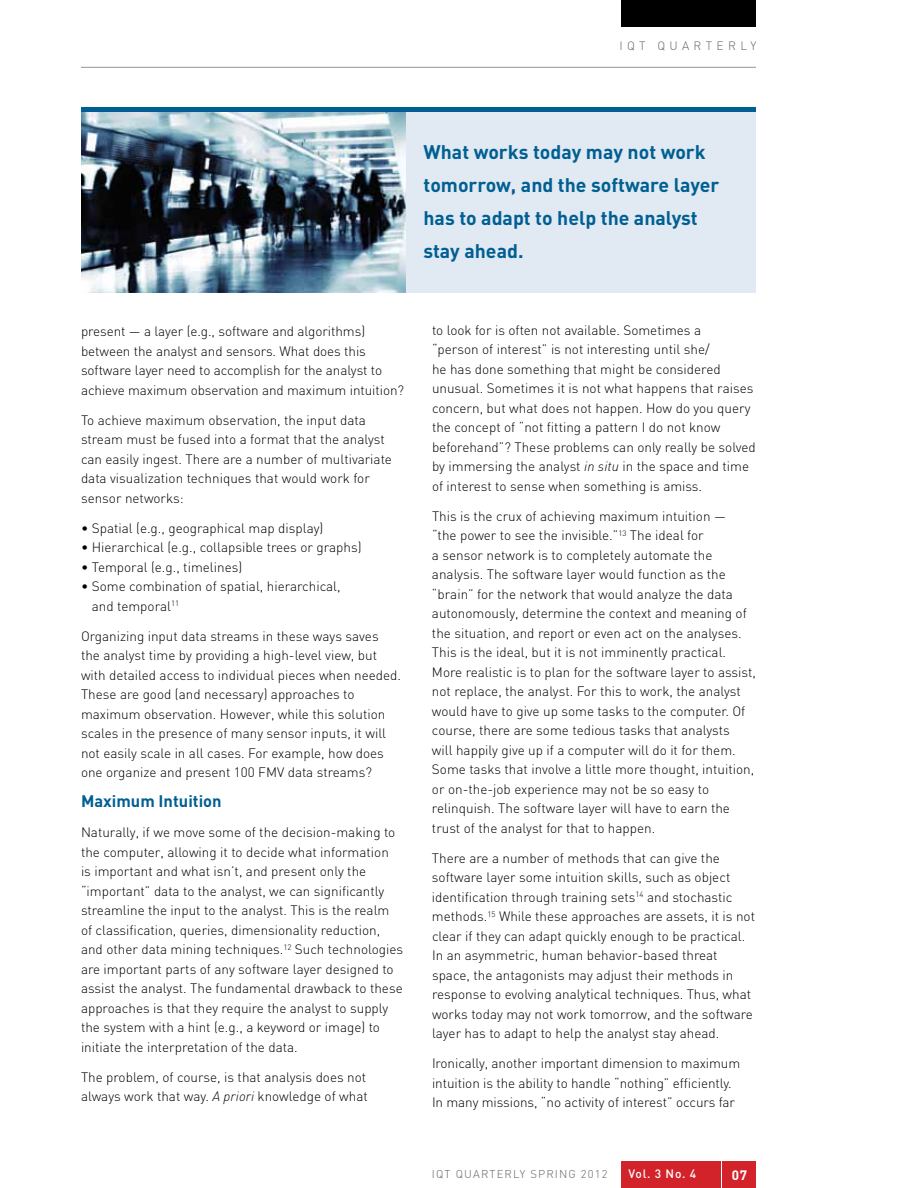
<style>
.page{position:relative;width:918px;height:1188px;background:#fff}
.page>*{position:absolute;margin:0;border:0;box-sizing:border-box;transform-origin:0 0}
.t1{font:700 19.5px/33px "DIN";color:#005f92}
.t2{font:700 16.5px "DIN";color:#005f92}
.t3{font:300 13.5px/19.5px "DIN";color:#000}
.t4{font:700 13.5px "DIN";color:#fff}
.t5{font:300 12px "DIN";letter-spacing:.36em;color:#636466}
.t6{font:500 12px "DIN";color:#fff}
.t7{font:300 11.25px "DIN";letter-spacing:.1em;color:#636466}
.s1{font-family:"DINOT";font-style:italic}
</style>
<div class="page">
<div style="left:621px;top:1161px;width:135px;height:27px;background:#d2232a"></div>
<svg style="left:721px;top:1161px;width:1px;height:27px"></svg>
<hr style="left:81px;top:67px;width:675px;height:1px;background:#939598">
<div style="left:621px;top:0;width:135px;height:27px;background:#000"></div>
<div style="left:406px;top:108px;width:350px;height:185px;background:#e1e9f2"></div>
<img style="left:81px;top:111px;width:325px;height:182px">
<hr style="left:81px;top:107px;width:675px;height:4px;background:#005f92">
<p class="t5" style="left:620px;top:38px;width:139px">IQT QUARTERLY</p>
<h1 class="t1" style="left:424px;top:135px;width:297px">What works today may not work tomorrow, and the software layer has to adapt to help the analyst stay ahead.</h1>
<p class="t3" style="left:81px;top:322px;width:325px">present — a layer (e.g., software and algorithms) between the analyst and sensors. What does this software layer need to accomplish for the analyst to achieve maximum observation and maximum intuition?</p>
<p class="t3" style="left:81px;top:410px;width:313px">To achieve maximum observation, the input data stream must be fused into a format that the analyst can easily ingest. There are a number of multivariate data visualization techniques that would work for sensor networks:</p>
<p class="t3" style="left:81px;top:518px;width:244px">• Spatial (e.g., geographical map display)</p>
<p class="t3" style="left:81px;top:538px;width:282px">• Hierarchical (e.g., collapsible trees or graphs)</p>
<p class="t3" style="left:81px;top:557px;width:163px">• Temporal (e.g., timelines)</p>
<p class="t3" style="left:92px;top:577px;width:250px;text-indent:-11px">• Some combination of spatial, hierarchical, and temporal<sup>11</sup></p>
<p class="t3" style="left:81px;top:626px;width:322px">Organizing input data streams in these ways saves<br>the analyst time by providing a high-level view, but with detailed access to individual pieces when needed.<br>These are good (and necessary) approaches to maximum observation. However, while this solution scales in the presence of many sensor inputs, it will not easily scale in all cases. For example, how does one organize and present 100 FMV data streams?</p>
<p class="t2" style="left:81px;top:791px;width:142px">Maximum Intuition</p>
<p class="t3" style="left:81px;top:823px;width:324px">Naturally, if we move some of the decision-making to the computer, allowing it to decide what information<br>is important and what isn’t, and present only the “important” data to the analyst, we can significantly streamline the input to the analyst. This is the realm of classification, queries, dimensionality reduction, and other data mining techniques.<sup>12</sup> Such technologies are important parts of any software layer designed to assist the analyst. The fundamental drawback to these approaches is that they require the analyst to supply the system with a hint (e.g., a keyword or image) to initiate the interpretation of the data.</p>
<p class="t3" style="left:81px;top:1067px;width:288px">The problem, of course, is that analysis does not always work that way. <span class="s1">A priori</span> knowledge of what</p>
<p class="t3" style="left:432px;top:320px;width:325px">to look for is often not available. Sometimes a<br>“person of interest” is not interesting until she/<br>he has done something that might be considered unusual. Sometimes it is not what happens that raises concern, but what does not happen. How do you query the concept of “not fitting a pattern I do not know beforehand”? These problems can only really be solved by immersing the analyst <span class="s1">in situ</span> in the space and time of interest to sense when something is amiss.</p>
<p class="t3" style="left:432px;top:506px;width:325px">This is the crux of achieving maximum intuition —<br>“the power to see the invisible.”<sup>13</sup> The ideal for<br>a sensor network is to completely automate the analysis. The software layer would function as the “brain” for the network that would analyze the data autonomously, determine the context and meaning of the situation, and report or even act on the analyses.<br>This is the ideal, but it is not imminently practical.<br>More realistic is to plan for the software layer to assist, not replace, the analyst. For this to work, the analyst would have to give up some tasks to the computer. Of course, there are some tedious tasks that analysts<br>will happily give up if a computer will do it for them.<br>Some tasks that involve a little more thought, intuition, or on-the-job experience may not be so easy to relinquish. The software layer will have to earn the trust of the analyst for that to happen.</p>
<p class="t3" style="left:432px;top:848px;width:325px">There are a number of methods that can give the software layer some intuition skills, such as object identification through training sets<sup>14</sup> and stochastic methods.<sup>15</sup> While these approaches are assets, it is not clear if they can adapt quickly enough to be practical.<br>In an asymmetric, human behavior-based threat space, the antagonists may adjust their methods in response to evolving analytical techniques. Thus, what works today may not work tomorrow, and the software layer has to adapt to help the analyst stay ahead.</p>
<p class="t3" style="left:432px;top:1054px;width:310px">Ironically, another important dimension to maximum intuition is the ability to handle “nothing” efficiently.<br>In many missions, “no activity of interest” occurs far</p>
<p class="t7" style="left:432px;top:1167px;width:177px">IQT QUARTERLY SPRING 2012</p>
<p class="t6" style="left:629px;top:1166px;width:69px">Vol. 3 No. 4</p>
<p class="t4" style="left:732px;top:1166px;width:17px">07</p>
</div>
